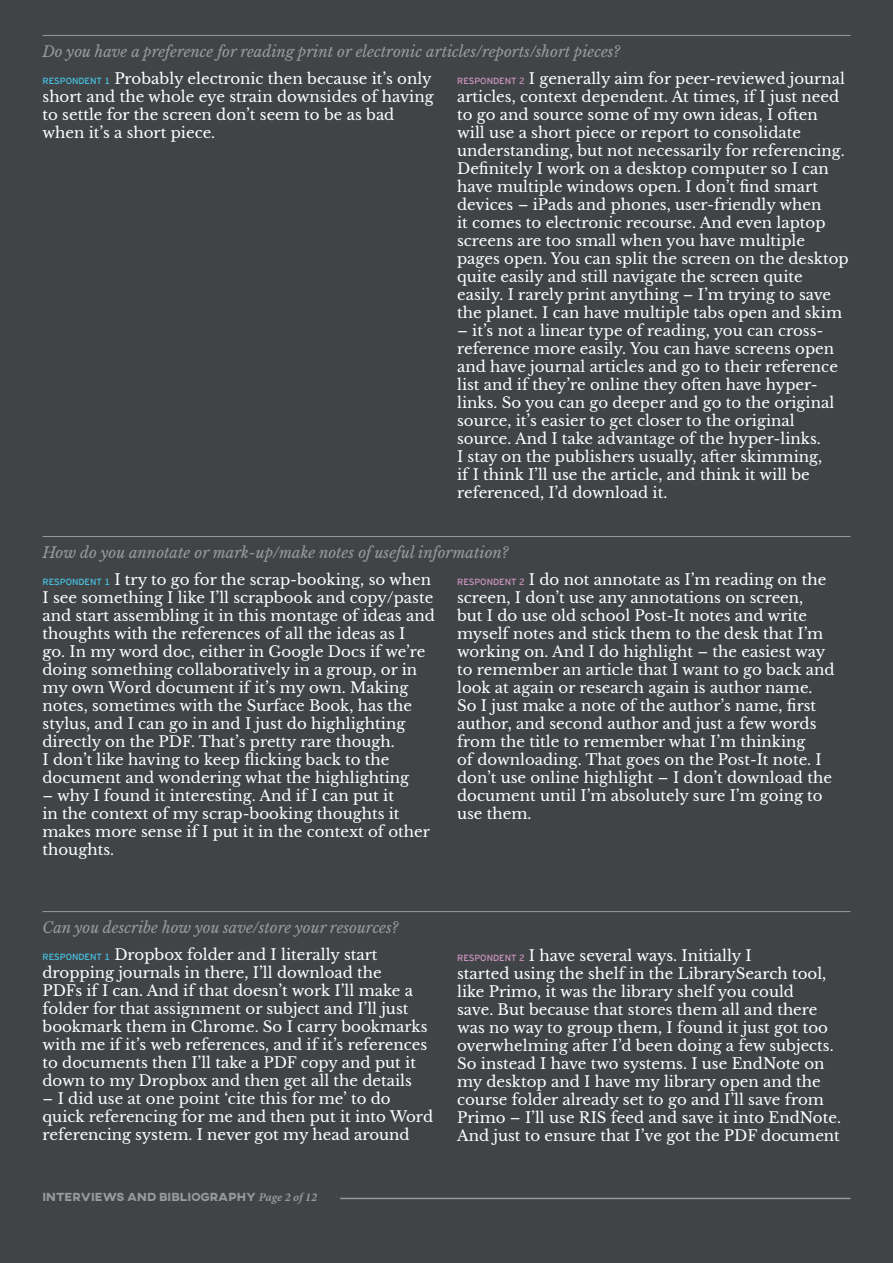
<style>
.page{position:relative;width:893px;height:1263px;background:#414446}
.page>*{position:absolute;margin:0;border:0;box-sizing:border-box;transform-origin:0 0}
.Copy{font:15px/18px "Libre Baskerville";color:#fff}
.Level_2_question{font:italic 15px "Libre Baskerville";color:#989b9c}
.t1{font:800 12px "AXIS";color:#989b9c}
.s1{font-family:"Interstate Mono";font-size:9px;color:#46c3e6}
.s2{font-family:"Interstate Mono";font-size:9px;color:#ce96c2}
.s3{font-family:"Minion Pro";font-weight:700;font-style:italic}
</style>
<div class="page">
<hr style="left:340px;top:1198px;width:510px;height:1px;background:#989b9c">
<hr style="left:43px;top:35px;width:807px;height:1px;background:#989b9c">
<hr style="left:43px;top:536px;width:807px;height:1px;background:#989b9c">
<hr style="left:43px;top:911px;width:807px;height:1px;background:#989b9c">
<p class="Level_2_question" style="left:43px;top:43px;width:579px">Do you have a preference for reading print or electronic articles/reports/short pieces?</p>
<p class="Copy" style="left:43px;top:69px;width:393px"><span class="s1">RESPONDENT 1</span> Probably electronic then because it’s only short and the whole eye strain downsides of having to settle for the screen don’t seem to be as bad when it’s a short piece.</p>
<p class="Copy" style="left:457px;top:69px;width:393px"><span class="s2">RESPONDENT 2</span> I generally aim for peer-reviewed journal articles, context dependent. At times, if I just need to go and source some of my own ideas, I often will use a short piece or report to consolidate understanding, but not necessarily for referencing.<br>Definitely I work on a desktop computer so I can have multiple windows open. I don’t find smart devices – iPads and phones, user-friendly when<br>it comes to electronic recourse. And even laptop screens are too small when you have multiple pages open. You can split the screen on the desktop quite easily and still navigate the screen quite easily. I rarely print anything – I’m trying to save the planet. I can have multiple tabs open and skim</p>
<p class="Copy" style="left:457px;top:321px;width:382px">– it’s not a linear type of reading, you can cross&shy;reference more easily. You can have screens open and have journal articles and go to their reference list and if they’re online they often have hyper&shy;links. So you can go deeper and go to the original source, it’s easier to get closer to the original source. And I take advantage of the hyper-links.<br>I stay on the publishers usually, after skimming,<br>if I think I’ll use the article, and think it will be referenced, I’d download it.</p>
<p class="Level_2_question" style="left:43px;top:544px;width:467px">How do you annotate or mark-up/make notes of useful information?</p>
<p class="Copy" style="left:43px;top:570px;width:394px"><span class="s1">RESPONDENT 1</span> I try to go for the scrap-booking, so when I see something I like I’ll scrapbook and copy/paste and start assembling it in this montage of ideas and thoughts with the references of all the ideas as I<br>go. In my word doc, either in Google Docs if we’re doing something collaboratively in a group, or in my own Word document if it’s my own. Making notes, sometimes with the Surface Book, has the stylus, and I can go in and I just do highlighting directly on the PDF. That’s pretty rare though.<br>I don’t like having to keep flicking back to the document and wondering what the highlighting</p>
<p class="Copy" style="left:43px;top:786px;width:389px">– why I found it interesting. And if I can put it<br>in the context of my scrap-booking thoughts it makes more sense if I put it in the context of other thoughts.</p>
<p class="Copy" style="left:457px;top:570px;width:379px"><span class="s2">RESPONDENT 2</span> I do not annotate as I’m reading on the screen, I don’t use any annotations on screen,<br>but I do use old school Post-It notes and write myself notes and stick them to the desk that I’m working on. And I do highlight – the easiest way to remember an article that I want to go back and look at again or research again is author name.<br>So I just make a note of the author’s name, first author, and second author and just a few words from the title to remember what I’m thinking<br>of downloading. That goes on the Post-It note. I don’t use online highlight – I don’t download the document until I’m absolutely sure I’m going to use them.</p>
<p class="Level_2_question" style="left:43px;top:919px;width:358px">Can you describe how you save/store your resources?</p>
<p class="Copy" style="left:43px;top:945px;width:387px"><span class="s1">RESPONDENT 1</span> Dropbox folder and I literally start dropping journals in there, I’ll download the<br>PDFs if I can. And if that doesn’t work I’ll make a folder for that assignment or subject and I’ll just bookmark them in Chrome. So I carry bookmarks with me if it’s web references, and if it’s references to documents then I’ll take a PDF copy and put it down to my Dropbox and then get all the details</p>
<p class="Copy" style="left:43px;top:1089px;width:392px">– I did use at one point ‘cite this for me’ to do quick referencing for me and then put it into Word referencing system. I never got my head around</p>
<p class="t1" style="left:43px;top:1189px;width:276px">INTERVIEWS AND BIBLIOGRAPHY <span class="s3">Page 2 of 12</span></p>
<p class="Copy" style="left:457px;top:947px;width:385px"><span class="s2">RESPONDENT 2</span> I have several ways. Initially I<br>started using the shelf in the LibrarySearch tool, like Primo, it was the library shelf you could<br>save. But because that stores them all and there was no way to group them, I found it just got too overwhelming after I’d been doing a few subjects.<br>So instead I have two systems. I use EndNote on my desktop and I have my library open and the course folder already set to go and I’ll save from Primo – I’ll use RIS feed and save it into EndNote.<br>And just to ensure that I’ve got the PDF document</p>
</div>
